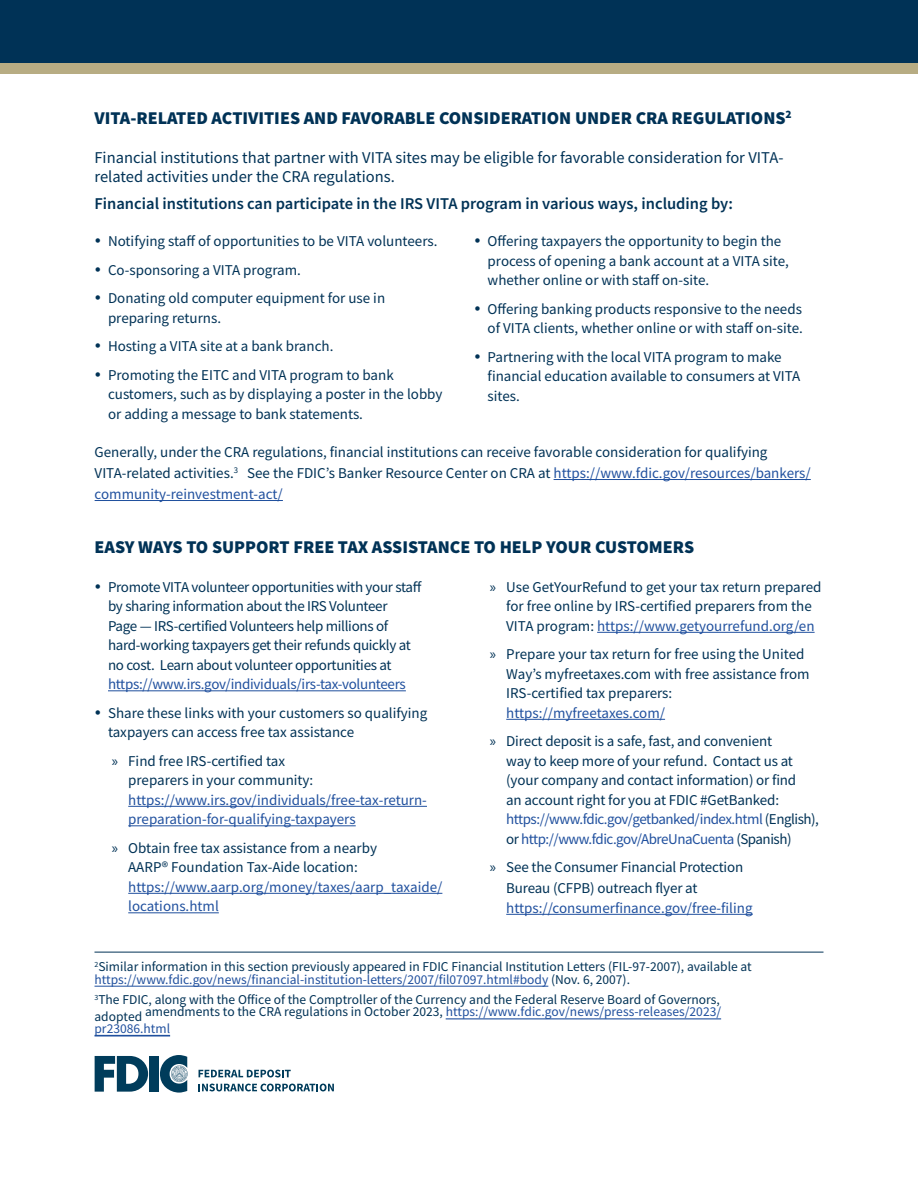
<style>
.page{position:relative;width:918px;height:1188px;background:#fff}
.page>*{position:absolute;margin:0;border:0;box-sizing:border-box;transform-origin:0 0}
.Head{font:900 18px "Source Sans Pro";color:#003256}
.Body{font:16.5px/19.5px "Source Sans Pro";color:#003256}
.Body-2{font:600 16.5px "Source Sans Pro";color:#003256}
.t1{font:15px/19.5px "Source Sans Pro";color:#003256}
.t2{font:15px/19.5px "Source Sans Pro";letter-spacing:-.02em;color:#003256}
.t3{font:15px/19.5px "Source Sans Pro";color:#20509e}
.t4{font:13.5px/12.3px "Source Sans Pro";color:#003256}
.t5{font:13.5px "Source Sans Pro";color:#20509e}
.s1{color:#20509e}
.s2{font-family:"Myriad Pro";color:#003256}
.s3{color:#003256}
.s4{font-family:"Myriad Pro"}
</style>
<div class="page">
<div style="left:0;top:0;width:918px;height:63px;background:#003256"></div>
<div style="left:0;top:63px;width:918px;height:10px;background:#b7ac83"></div>
<hr style="left:554px;top:479px;width:257px;height:1px;background:#20509e">
<hr style="left:95px;top:500px;width:188px;height:1px;background:#20509e">
<hr style="left:94px;top:952px;width:730px;height:1px;background:#003256">
<svg style="left:95px;top:1056px;width:53px;height:36px"></svg>
<div style="left:149px;top:1056px;width:10px;height:36px;background:#003c5b"></div>
<svg style="left:160px;top:1055px;width:28px;height:38px"></svg>
<svg style="left:199px;top:1070px;width:92px;height:7px"></svg>
<svg style="left:199px;top:1084px;width:135px;height:7px"></svg>
<hr style="left:108px;top:690px;width:298px;height:1px;background:#20509e">
<hr style="left:128px;top:806px;width:299px;height:1px;background:#20509e">
<hr style="left:128px;top:825px;width:228px;height:1px;background:#20509e">
<hr style="left:128px;top:893px;width:314px;height:1px;background:#20509e">
<hr style="left:128px;top:912px;width:91px;height:1px;background:#20509e">
<hr style="left:597px;top:632px;width:218px;height:1px;background:#20509e">
<hr style="left:506px;top:719px;width:159px;height:1px;background:#20509e">
<hr style="left:506px;top:914px;width:247px;height:1px;background:#20509e">
<hr style="left:95px;top:986px;width:453px;height:1px;background:#20509e">
<hr style="left:446px;top:1019px;width:275px;height:1px;background:#20509e">
<hr style="left:95px;top:1035px;width:75px;height:1px;background:#20509e">
<p class="Head" style="left:94px;top:106px;width:699px">VITA-RELATED ACTIVITIES AND FAVORABLE CONSIDERATION UNDER CRA REGULATIONS<sup>2</sup></p>
<p class="Body" style="left:94px;top:147px;width:690px">Financial institutions that partner with VITA sites may be eligible for favorable consideration for VITA&shy;related activities under the CRA regulations.</p>
<p class="Body-2" style="left:94px;top:193px;width:640px">Financial institutions can participate in the IRS VITA program in various ways, including by:</p>
<p class="t1" style="left:108px;top:231px;width:331px">Notifying staff of opportunities to be VITA volunteers.</p>
<p class="t1" style="left:108px;top:260px;width:194px">Co-sponsoring a VITA program.</p>
<p class="t1" style="left:108px;top:288px;width:279px">Donating old computer equipment for use in preparing returns.</p>
<p class="t1" style="left:108px;top:336px;width:227px">Hosting a VITA site at a bank branch.</p>
<p class="t1" style="left:108px;top:365px;width:336px">Promoting the EITC and VITA program to bank customers, such as by displaying a poster in the lobby or adding a message to bank statements.</p>
<p class="t1" style="left:488px;top:231px;width:303px">Offering taxpayers the opportunity to begin the process of opening a bank account at a VITA site, whether online or with staff on-site.</p>
<p class="t1" style="left:488px;top:299px;width:317px">Offering banking products responsive to the needs of VITA clients, whether online or with staff on-site.</p>
<p class="t1" style="left:488px;top:347px;width:314px">Partnering with the local VITA program to make financial education available to consumers at VITA sites.</p>
<p class="t1" style="left:95px;top:441px;width:718px;line-height:21px">Generally, under the CRA regulations, financial institutions can receive favorable consideration for qualifying<br>VITA-related activities.<sup>3</sup> See the FDIC’s Banker Resource Center on CRA at <span class="s1">https://www.fdic.gov/resources/bankers/ community-reinvestment-act/</span></p>
<p class="Head" style="left:94px;top:534px;width:601px">EASY WAYS TO SUPPORT FREE TAX ASSISTANCE TO HELP YOUR CUSTOMERS</p>
<p class="t2" style="left:108px;top:577px;width:315px">Promote VITA volunteer opportunities with your staff by sharing information about the IRS Volunteer<br>Page — IRS-certified Volunteers help millions of hard-working taxpayers get their refunds quickly at no cost. Learn about volunteer opportunities at <span class="s1">https://www.irs.gov/individuals/irs-tax-volunteers</span></p>
<p class="t1" style="left:108px;top:703px;width:321px">Share these links with your customers so qualifying taxpayers can access free tax assistance</p>
<p class="t3" style="left:128px;top:751px;width:300px;text-indent:-16px"><span class="s2">»</span> <span class="s3">Find free IRS-certified tax<br>preparers in your community: </span>https://www.irs.gov/individuals/free-tax-return&shy;preparation-for-qualifying-taxpayers</p>
<p class="t1" style="left:128px;top:838px;width:316px;text-indent:-16px"><span class="s4">»</span> Obtain free tax assistance from a nearby<br>AARP® Foundation Tax-Aide location: <span class="s1">https://www.aarp.org/money/taxes/aarp_taxaide/ locations.html</span></p>
<p class="t1" style="left:506px;top:577px;width:317px;text-indent:-16px"><span class="s4">»</span> Use GetYourRefund to get your tax return prepared for free online by IRS-certified preparers from the<br>VITA program: <span class="s1">https://www.getyourrefund.org/en</span></p>
<p class="t1" style="left:506px;top:645px;width:305px;text-indent:-16px"><span class="s4">»</span> Prepare your tax return for free using the United Way’s myfreetaxes.com with free assistance from IRS-certified tax preparers: <span class="s1">https://myfreetaxes.com/</span></p>
<p class="t2" style="left:506px;top:732px;width:314px;text-indent:-16px"><span class="s4">»</span> Direct deposit is a safe, fast, and convenient<br>way to keep more of your refund. Contact us at (your company and contact information) or find<br>an account right for you at FDIC #GetBanked: <span class="s1">https://www.fdic.gov/getbanked/index.html</span> (English), or <span class="s1">http://www.fdic.gov/AbreUnaCuenta</span> (Spanish)</p>
<p class="t1" style="left:506px;top:857px;width:239px;line-height:21px;text-indent:-16px"><span class="s4">»</span> See the Consumer Financial Protection<br>Bureau (CFPB) outreach flyer at</p>
<p class="t3" style="left:506px;top:898px;width:248px">https://consumerfinance.gov/free-filing</p>
<p class="t4" style="left:94px;top:961px;width:659px"><sup>2</sup>Similar information in this section previously appeared in FDIC Financial Institution Letters (FIL-97-2007), available at <span class="s1">https://www.fdic.gov/news/financial-institution-letters/2007/fil07097.html#body</span> (Nov. 6, 2007).</p>
<p class="t4" style="left:94px;top:994px;width:628px"><sup>3</sup>The FDIC, along with the Office of the Comptroller of the Currency and the Federal Reserve Board of Governors, adopted amendments to the CRA regulations in October 2023, <span class="s1">https://www.fdic.gov/news/press-releases/2023/</span></p>
<p class="t5" style="left:94px;top:1020px;width:77px">pr23086.html</p>
</div>
